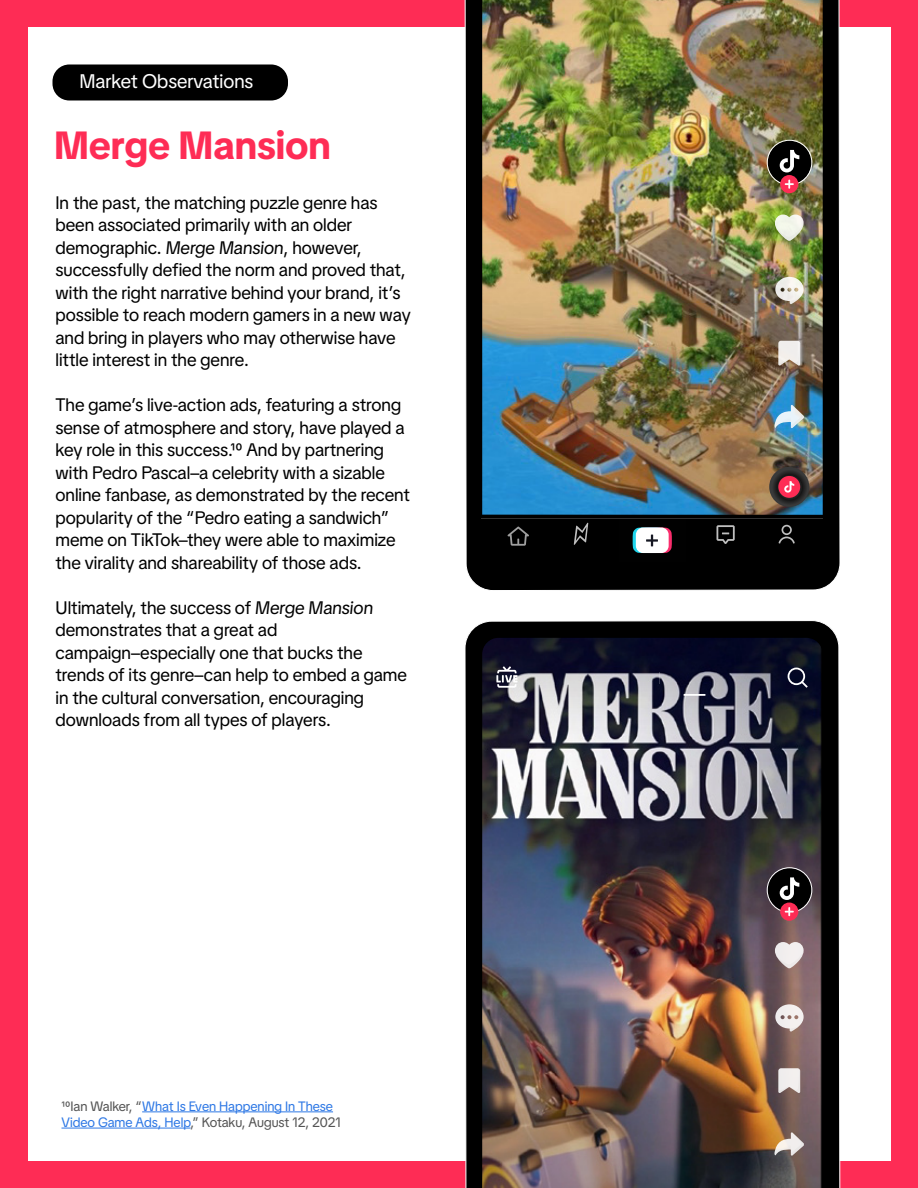
<style>
.page{position:relative;width:918px;height:1188px;background:#fff}
.page>*{position:absolute;margin:0;border:0;box-sizing:border-box;transform-origin:0 0}
.t1{font:700 39px "Tik Tok Sans Display";color:#fe2c55}
.t2{font:19.5px "Tik Tok Sans Display";color:#fff}
.t3{font:18px/22.5px "Tik Tok Sans Display";color:#000}
.t4{font:13.5px/16.2px "Tik Tok Sans Display";color:#2e78e5}
.s1{font-style:italic}
.s2{color:#545454}
</style>
<div class="page">
<div style="left:891px;top:0;width:27px;height:1188px;background:#fe2c55"></div>
<div style="left:27px;top:0;width:867px;height:27px;background:#fe2c55"></div>
<div style="left:27px;top:1161px;width:867px;height:27px;background:#fe2c55"></div>
<img style="left:464px;top:0;width:376px;height:591px">
<hr style="left:142px;top:1112px;width:191px;height:1px;background:#2e78e5">
<hr style="left:62px;top:1128px;width:129px;height:1px;background:#2e78e5">
<div style="left:52px;top:64px;width:236px;height:36px;background:#000;border-radius:17px"></div>
<div style="left:0;top:0;width:28px;height:1188px;background:#fe2c55"></div>
<img style="left:465px;top:620px;width:376px;height:568px">
<p class="t2" style="left:80px;top:68px;width:175px">Market Observations</p>
<h1 class="t1" style="left:54px;top:118px;width:278px">Merge Mansion</h1>
<p class="t3" style="left:56px;top:190px;width:357px">In the past, the matching puzzle genre has been associated primarily with an older demographic. <span class="s1">Merge Mansion</span>, however, successfully defied the norm and proved that, with the right narrative behind your brand, it’s possible to reach modern gamers in a new way and bring in players who may otherwise have little interest in the genre.</p>
<p class="t3" style="left:56px;top:393px;width:356px">The game’s live-action ads, featuring a strong sense of atmosphere and story, have played a key role in this success.10 And by partnering with Pedro Pascal–a celebrity with a sizable online fanbase, as demonstrated by the recent popularity of the “Pedro eating a sandwich” meme on TikTok–they were able to maximize the virality and shareability of those ads.</p>
<p class="t3" style="left:56px;top:595px;width:353px">Ultimately, the success of <span class="s1">Merge Mansion </span>demonstrates that a great ad campaign–especially one that bucks the trends of its genre–can help to embed a game in the cultural conversation, encouraging downloads from all types of players.</p>
<p class="t4" style="left:62px;top:1097px;width:281px"><span class="s2">10Ian Walker, “</span>What Is Even Happening In These<br>Video Game Ads, Help<span class="s2">,” Kotaku, August 12, 2021</span></p>
</div>
